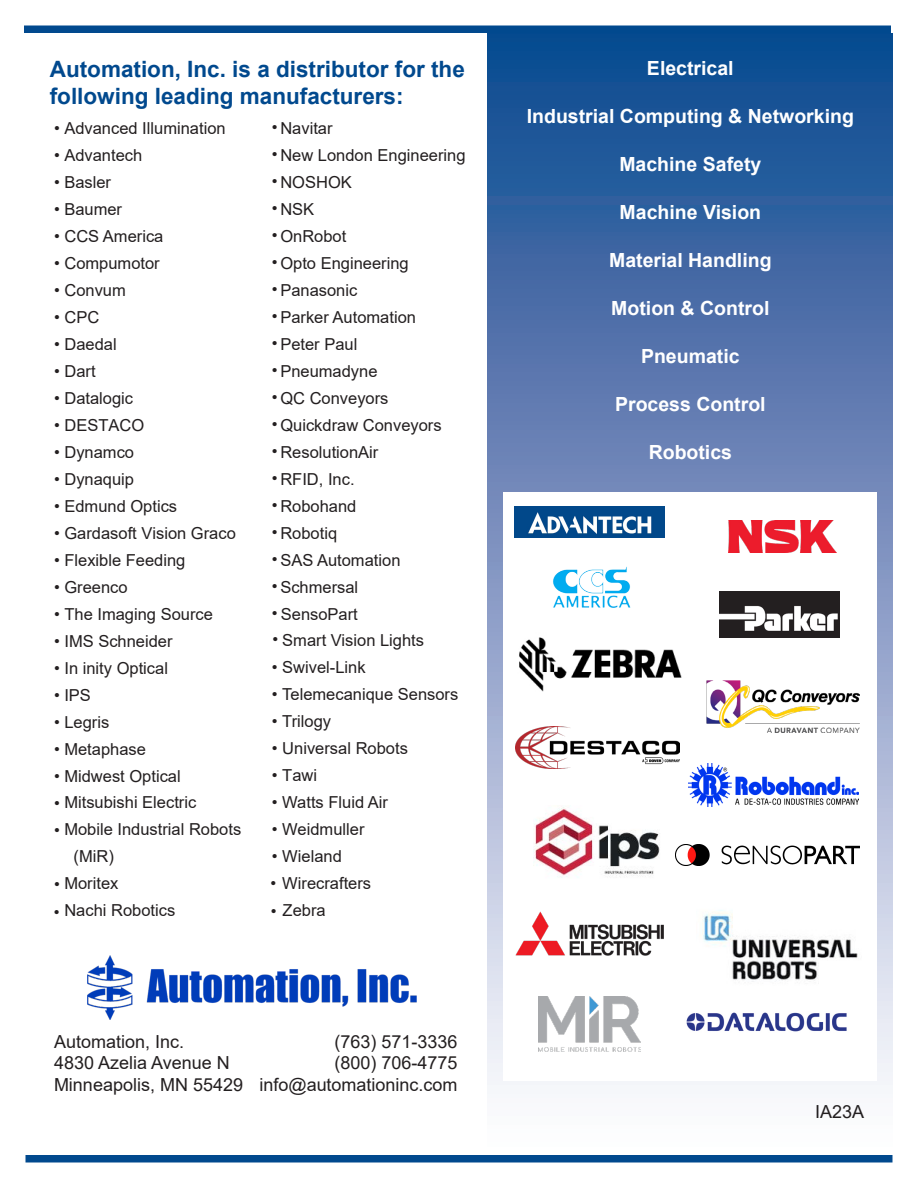
<style>
.page{position:relative;width:918px;height:1188px;background:#fff}
.page>*{position:absolute;margin:0;border:0;box-sizing:border-box;transform-origin:0 0}
.t1{font:700 22.5px/27px "Arial";color:#01498e}
.t2{font:700 19.5px "Arial";color:#fff}
.t3{font:18px "Arial";color:#231f20}
.t4{font:16.5px/27px "Arial";color:#231f20}
</style>
<div class="page">
<div style="left:488px;top:33px;width:404px;height:1122px;background:linear-gradient(to bottom,#0a418c,#fffdff)"></div>
<div style="left:504px;top:492px;width:373px;height:589px;background:#fff"></div>
<div style="left:24px;top:26px;width:867px;height:7px;background:#01498e"></div>
<div style="left:26px;top:1155px;width:866px;height:7px;background:#01498e"></div>
<img style="left:88px;top:956px;width:328px;height:63px">
<img style="left:515px;top:507px;width:149px;height:30px">
<img style="left:553px;top:566px;width:78px;height:42px">
<img style="left:515px;top:727px;width:165px;height:41px">
<img style="left:515px;top:911px;width:149px;height:44px">
<img style="left:539px;top:997px;width:102px;height:55px">
<img style="left:729px;top:520px;width:107px;height:32px">
<img style="left:719px;top:592px;width:121px;height:45px">
<img style="left:689px;top:764px;width:170px;height:43px">
<img style="left:702px;top:910px;width:156px;height:72px">
<img style="left:706px;top:681px;width:154px;height:52px">
<img style="left:675px;top:844px;width:184px;height:22px">
<img style="left:686px;top:1012px;width:161px;height:20px">
<img style="left:533px;top:807px;width:127px;height:71px">
<img style="left:519px;top:637px;width:163px;height:55px">
<p class="t1" style="left:50px;top:56px;width:417px">Automation, Inc. is a distributor for the following leading manufacturers:</p>
<p class="t4" style="left:54px;top:115px;width:173px">• Advanced Illumination</p>
<p class="t4" style="left:54px;top:142px;width:90px">• Advantech</p>
<p class="t4" style="left:54px;top:169px;width:59px">• Basler</p>
<p class="t4" style="left:54px;top:196px;width:70px">• Baumer</p>
<p class="t4" style="left:54px;top:223px;width:111px">• CCS America</p>
<p class="t4" style="left:54px;top:250px;width:107px">• Compumotor</p>
<p class="t4" style="left:54px;top:277px;width:73px">• Convum</p>
<p class="t4" style="left:54px;top:304px;width:47px">• CPC</p>
<p class="t4" style="left:54px;top:331px;width:64px">• Daedal</p>
<p class="t4" style="left:54px;top:358px;width:43px">• Dart</p>
<p class="t4" style="left:54px;top:385px;width:81px">• Datalogic</p>
<p class="t4" style="left:54px;top:412px;width:92px">• DESTACO</p>
<p class="t4" style="left:54px;top:439px;width:82px">• Dynamco</p>
<p class="t4" style="left:54px;top:466px;width:82px">• Dynaquip</p>
<p class="t4" style="left:54px;top:493px;width:125px">• Edmund Optics</p>
<p class="t4" style="left:54px;top:520px;width:183px">• Gardasoft Vision Graco</p>
<p class="t4" style="left:54px;top:546px;width:133px">• Flexible Feeding</p>
<p class="t4" style="left:54px;top:573px;width:75px">• Greenco</p>
<p class="t4" style="left:54px;top:600px;width:160px">• The Imaging Source</p>
<p class="t4" style="left:54px;top:627px;width:120px">• IMS Schneider</p>
<p class="t4" style="left:54px;top:654px;width:116px">• In inity Optical</p>
<p class="t4" style="left:54px;top:681px;width:38px">• IPS</p>
<p class="t4" style="left:54px;top:708px;width:57px">• Legris</p>
<p class="t4" style="left:54px;top:735px;width:93px">• Metaphase</p>
<p class="t4" style="left:54px;top:762px;width:128px">• Midwest Optical</p>
<p class="t4" style="left:54px;top:789px;width:144px">• Mitsubishi Electric</p>
<p class="t4" style="left:74px;top:816px;width:169px;text-indent:-20px">• Mobile Industrial Robots (MiR)</p>
<p class="t4" style="left:54px;top:870px;width:66px">• Moritex</p>
<p class="t4" style="left:54px;top:897px;width:123px">• Nachi Robotics</p>
<p class="t4" style="left:272px;top:115px;width:62px">• Navitar</p>
<p class="t4" style="left:272px;top:142px;width:195px">• New London Engineering</p>
<p class="t4" style="left:272px;top:169px;width:81px">• NOSHOK</p>
<p class="t4" style="left:272px;top:196px;width:44px">• NSK</p>
<p class="t4" style="left:272px;top:223px;width:76px">• OnRobot</p>
<p class="t4" style="left:272px;top:250px;width:138px">• Opto Engineering</p>
<p class="t4" style="left:272px;top:277px;width:87px">• Panasonic</p>
<p class="t4" style="left:272px;top:304px;width:146px">• Parker Automation</p>
<p class="t4" style="left:272px;top:331px;width:87px">• Peter Paul</p>
<p class="t4" style="left:272px;top:358px;width:107px">• Pneumadyne</p>
<p class="t4" style="left:272px;top:385px;width:118px">• QC Conveyors</p>
<p class="t4" style="left:272px;top:412px;width:171px">• Quickdraw Conveyors</p>
<p class="t4" style="left:272px;top:439px;width:108px">• ResolutionAir</p>
<p class="t4" style="left:272px;top:466px;width:84px">• RFID, Inc.</p>
<p class="t4" style="left:272px;top:493px;width:86px">• Robohand</p>
<p class="t4" style="left:272px;top:520px;width:67px">• Robotiq</p>
<p class="t4" style="left:272px;top:547px;width:130px">• SAS Automation</p>
<p class="t4" style="left:272px;top:574px;width:88px">• Schmersal</p>
<p class="t4" style="left:272px;top:601px;width:87px">• SensoPart</p>
<p class="t4" style="left:272px;top:627px;width:153px">• Smart Vision Lights</p>
<p class="t4" style="left:272px;top:654px;width:95px">• Swivel-Link</p>
<p class="t4" style="left:272px;top:681px;width:188px">• Telemecanique Sensors</p>
<p class="t4" style="left:272px;top:708px;width:61px">• Trilogy</p>
<p class="t4" style="left:272px;top:735px;width:137px">• Universal Robots</p>
<p class="t4" style="left:272px;top:762px;width:47px">• Tawi</p>
<p class="t4" style="left:272px;top:789px;width:118px">• Watts Fluid Air</p>
<p class="t4" style="left:272px;top:816px;width:94px">• Weidmuller</p>
<p class="t4" style="left:272px;top:843px;width:71px">• Wieland</p>
<p class="t4" style="left:270px;top:870px;width:102px">• Wirecrafters</p>
<p class="t4" style="left:271px;top:897px;width:56px">• Zebra</p>
<p class="t3" style="left:54px;top:1029px;width:132px">Automation, Inc.</p>
<p class="t3" style="left:54px;top:1050px;width:177px">4830 Azelia Avenue N</p>
<p class="t3" style="left:54px;top:1072px;width:191px">Minneapolis, MN 55429</p>
<p class="t3" style="left:334px;top:1029px;width:125px">(763) 571-3336</p>
<p class="t3" style="left:334px;top:1050px;width:125px">(800) 706-4775</p>
<p class="t3" style="left:259px;top:1072px;width:199px">info@automationinc.com</p>
<p class="t2" style="left:647px;top:55px;width:88px">Electrical</p>
<p class="t2" style="left:527px;top:103px;width:329px">Industrial Computing &amp; Networking</p>
<p class="t2" style="left:619px;top:151px;width:143px">Machine Safety</p>
<p class="t2" style="left:620px;top:199px;width:143px">Machine Vision</p>
<p class="t2" style="left:609px;top:247px;width:164px">Material Handling</p>
<p class="t2" style="left:611px;top:295px;width:160px">Motion &amp; Control</p>
<p class="t2" style="left:641px;top:343px;width:100px">Pneumatic</p>
<p class="t2" style="left:615px;top:391px;width:152px">Process Control</p>
<p class="t2" style="left:649px;top:439px;width:85px">Robotics</p>
<p class="t3" style="left:815px;top:1100px;width:51px">IA23A</p>
</div>
